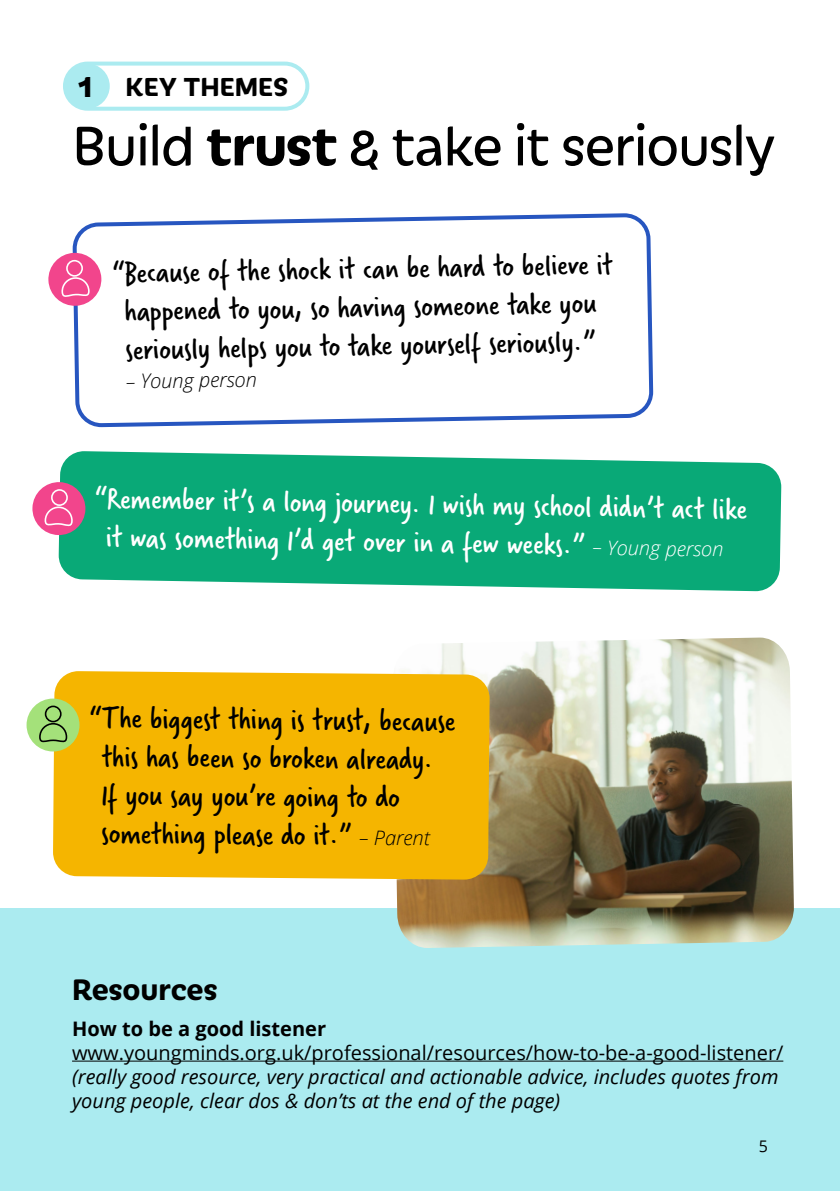
<style>
.page{position:relative;width:840px;height:1191px;background:#fff}
.page>*{position:absolute;margin:0;border:0;box-sizing:border-box;transform-origin:0 0}
.t1{font:60px "Iskra";letter-spacing:-.02em;color:#000}
.t2{font:700 34.8px "Iskra";color:#000}
.t3{font:32px/38.2px "Verveine";color:#000;text-align:center}
.t4{font:32px/38.4px "Verveine";color:#fff;text-align:center}
.t5{font:700 32px "Iskra";letter-spacing:-.01em;color:#000}
.t6{font:700 28px "Iskra";color:#000}
.t7{font:italic 20px/24px "Open Sans";color:#000}
.t8{font:20px "Open Sans";color:#000}
.t9{font:700 20px "Open Sans";color:#000}
.t10{font:italic 300 20px "Open Sans";color:#000}
.t11{font:16px "Open Sans";color:#000}
.s1{font-weight:700}
.s2{font-family:"Open Sans";font-weight:300;font-style:italic;font-size:20px}
</style>
<div class="page">
<div style="left:63px;top:62px;width:246px;height:49px;border:4px solid #abebf0;border-radius:23px"></div>
<div style="left:0;top:908px;width:839px;height:283px;background:#abebf0"></div>
<svg style="left:58px;top:451px;width:723px;height:140px;background:#1fb083"></svg>
<hr style="left:72px;top:1060px;width:710px;height:1px;background:#000">
<svg style="left:72px;top:215px;width:582px;height:210px"></svg>
<div style="left:65px;top:64px;width:45px;height:45px;background:#abebf0;border-radius:50%"></div>
<svg style="left:48px;top:252px;width:54px;height:54px"></svg>
<div style="left:32px;top:481px;width:54px;height:54px;background:#f2458c;border-radius:50%"></div>
<div style="left:51px;top:489px;width:17px;height:17px;border:2px solid #fff;border-radius:50%"></div>
<svg style="left:44px;top:505px;width:29px;height:22px"></svg>
<img style="left:396px;top:637px;width:397px;height:311px">
<div style="left:53px;top:671px;width:436px;height:208px;background:#f5b500"></div>
<div style="left:27px;top:698px;width:52px;height:53px;background:#a4e17a;border-radius:50%"></div>
<div style="left:45px;top:705px;width:17px;height:17px;border:2px solid #000;border-radius:50%"></div>
<svg style="left:39px;top:722px;width:29px;height:21px"></svg>
<p class="t2" style="left:76px;top:60px;width:20px">1</p>
<p class="t6" style="left:125px;top:66px;width:164px">KEY THEMES</p>
<h1 class="t1" style="left:72px;top:105px;width:704px">Build <span class="s1">trust</span> &amp; take it seriously</h1>
<p class="t3" style="left:111px;top:254px;width:503px;rotate:-1deg">“Because of the shock it can be hard to believe it happened to you, so having someone take you seriously helps you to take yourself seriously.”</p>
<p class="t10" style="left:126px;top:368px;width:132px;rotate:-1deg">– Young person</p>
<p class="t4" style="left:94px;top:479px;width:654px;rotate:1deg">“Remember it’s a long journey. I wish my school didn’t act like it was something I’d get over in a few weeks.” <span class="s2">– Young person</span></p>
<p class="t3" style="left:101px;top:701px;width:356px;text-align:left;text-indent:-13px">“The biggest thing is trust, because this has been so broken already.<br>If you say you’re going to do something please do it.”</p>
<p class="t10" style="left:359px;top:823px;width:72px;rotate:1deg">– Parent</p>
<p class="t5" style="left:72px;top:966px;width:147px">Resources</p>
<p class="t9" style="left:72px;top:1014px;width:255px">How to be a good listener</p>
<p class="t8" style="left:72px;top:1038px;width:712px">www.youngminds.org.uk/professional/resources/how-to-be-a-good-listener/</p>
<p class="t7" style="left:72px;top:1063px;width:707px">(really good resource, very practical and actionable advice, includes quotes from young people, clear dos &amp; don’ts at the end of the page)</p>
<p class="t11" style="left:758px;top:1135px;width:11px">5</p>
</div>
